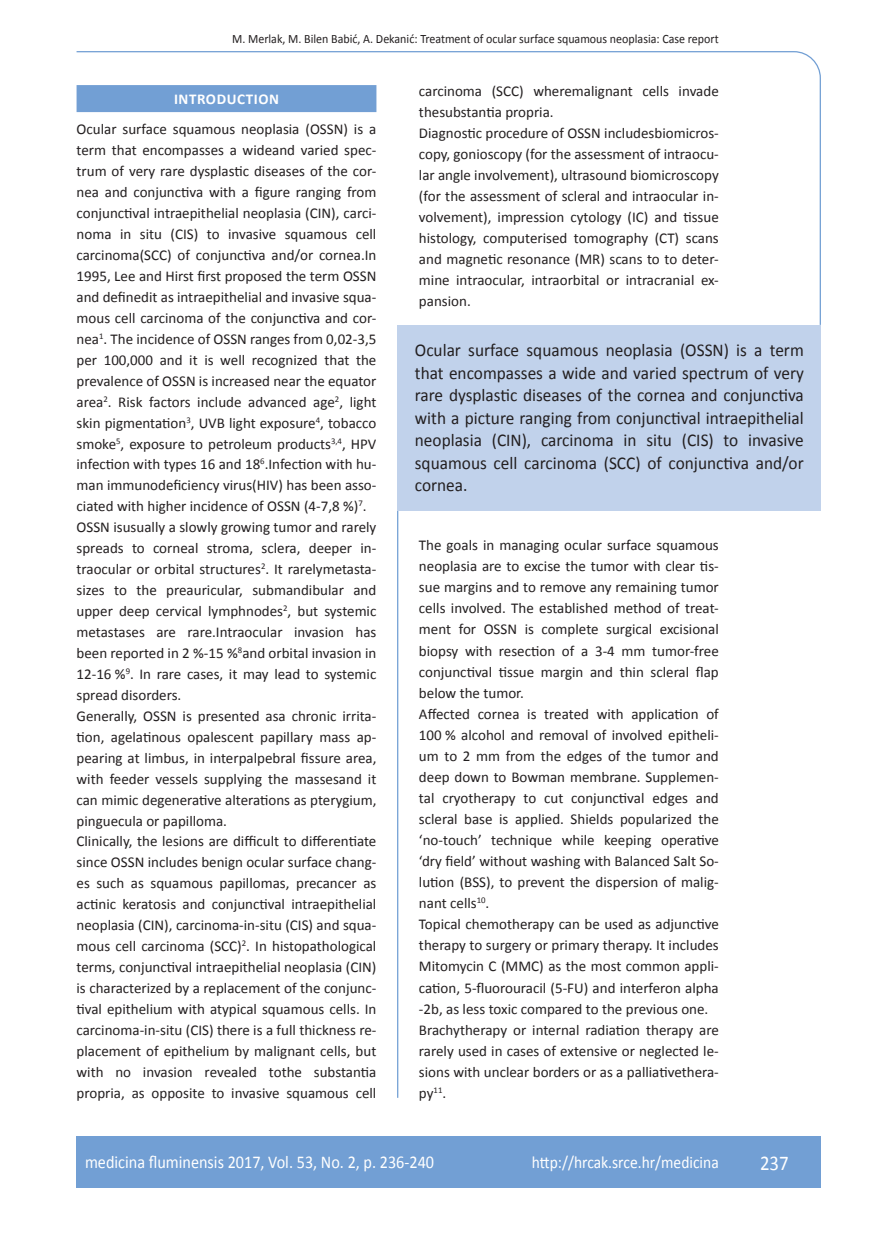
<style>
.page{position:relative;width:872px;height:1234px;background:#fff}
.page>*{position:absolute;margin:0;border:0;box-sizing:border-box;transform-origin:0 0}
.t1{font:21px "Calibri";color:#fff;scale:.9 1}
.t2{font:18px/22.5px "Calibri";color:#231f20;text-align:justify;scale:.96 1}
.t3{font:18px "Calibri";color:#fff;scale:.9 1}
.t4{font:17.25px "Calibri";color:#fff;scale:.9 1}
.t5{font:15px/21px "Calibri";color:#231f20}
.t6{font:700 15px "Calibri";letter-spacing:.04em;color:#fff}
.t7{font:12.75px "Calibri";color:#231f20;scale:.94 1}
</style>
<div class="page">
<svg style="left:76px;top:51px;width:745px;height:275px"></svg>
<hr style="left:397px;top:510px;width:1px;height:587px;background:#729fd4">
<div style="left:77px;top:1135px;width:744px;height:51px;background:#729fd4"></div>
<div style="left:77px;top:85px;width:299px;height:27px;background:#729fd4"></div>
<div style="left:398px;top:325px;width:423px;height:185px;background:#c1d2eb"></div>
<p class="t7" style="left:232px;top:30px;width:519px">M. Merlak, M. Bilen Babić, A. Dekanić: Treatment of ocular surface squamous neoplasia: Case report</p>
<p class="t6" style="left:174px;top:90px;width:106px">INTRODUCTION</p>
<p class="t5" style="left:77px;top:118px;width:301px">Ocular surface squamous neoplasia (OSSN) is a term that encompasses a wideand varied spec&shy;trum of very rare dysplastic diseases of the cor&shy;nea and conjunctiva with a figure ranging from conjunctival intraepithelial neoplasia (CIN), carci&shy;noma in situ (CIS) to invasive squamous cell carcinoma(SCC) of conjunctiva and/or cornea.In 1995, Lee and Hirst first proposed the term OSSN and definedit as intraepithelial and invasive squa&shy;mous cell carcinoma of the conjunctiva and cor&shy;nea<sup>1</sup>. The incidence of OSSN ranges from 0,02-3,5 per 100,000 and it is well recognized that the prevalence of OSSN is increased near the equator area<sup>2</sup>. Risk factors include advanced age<sup>2</sup>, light skin pigmentation<sup>3</sup>, UVB light exposure<sup>4</sup>, tobacco smoke<sup>5</sup>, exposure to petroleum products<sup>3,4</sup>, HPV infection with types 16 and 18<sup>6</sup>.Infection with hu&shy;man immunodeficiency virus(HIV) has been asso&shy;ciated with higher incidence of OSSN (4-7,8 %)<sup>7</sup>.<br>OSSN isusually a slowly growing tumor and rarely spreads to corneal stroma, sclera, deeper in&shy;traocular or orbital structures<sup>2</sup>. It rarelymetasta&shy;sizes to the preauricular, submandibular and upper deep cervical lymphnodes<sup>2</sup>, but systemic metastases are rare.Intraocular invasion has been reported in 2 %-15 %<sup>8</sup>and orbital invasion in 12-16 %<sup>9</sup>. In rare cases, it may lead to systemic spread disorders.<br>Generally, OSSN is presented asa chronic irrita&shy;tion, agelatinous opalescent papillary mass ap&shy;pearing at limbus, in interpalpebral fissure area, with feeder vessels supplying the massesand it can mimic degenerative alterations as pterygium, pinguecula or papilloma.<br>Clinically, the lesions are difficult to differentiate since OSSN includes benign ocular surface chang&shy;es such as squamous papillomas, precancer as actinic keratosis and conjunctival intraepithelial neoplasia (CIN), carcinoma-in-situ (CIS) and squa&shy;mous cell carcinoma (SCC)<sup>2</sup>. In histopathological terms, conjunctival intraepithelial neoplasia (CIN) is characterized by a replacement of the conjunc&shy;tival epithelium with atypical squamous cells. In carcinoma-in-situ (CIS) there is a full thickness re&shy;placement of epithelium by malignant cells, but with no invasion revealed tothe substantia propria, as opposite to invasive squamous cell</p>
<p class="t5" style="left:419px;top:80px;width:301px">carcinoma (SCC) wheremalignant cells invade thesubstantia propria.<br>Diagnostic procedure of OSSN includesbiomicros&shy;copy, gonioscopy (for the assessment of intraocu&shy;lar angle involvement), ultrasound biomicroscopy (for the assessment of scleral and intraocular in&shy;volvement), impression cytology (IC) and tissue histology, computerised tomography (CT) scans and magnetic resonance (MR) scans to to deter&shy;mine intraocular, intraorbital or intracranial ex&shy;pansion.</p>
<p class="t2" style="left:415px;top:338px;width:407px">Ocular surface squamous neoplasia (OSSN) is a term that encompasses a wide and varied spectrum of very rare dysplastic diseases of the cornea and conjunctiva with a picture ranging from conjunctival intraepithelial neoplasia (CIN), carcinoma in situ (CIS) to invasive squamous cell carcinoma (SCC) of conjunctiva and/or cornea.</p>
<p class="t5" style="left:419px;top:534px;width:301px">The goals in managing ocular surface squamous neoplasia are to excise the tumor with clear tis&shy;sue margins and to remove any remaining tumor cells involved. The established method of treat&shy;ment for OSSN is complete surgical excisional biopsy with resection of a 3-4 mm tumor-free conjunctival tissue margin and thin scleral flap below the tumor.<br>Affected cornea is treated with application of 100 % alcohol and removal of involved epitheli&shy;um to 2 mm from the edges of the tumor and deep down to Bowman membrane. Supplemen&shy;tal cryotherapy to cut conjunctival edges and scleral base is applied. Shields popularized the ‘no-touch’ technique while keeping operative ‘dry field’ without washing with Balanced Salt So&shy;lution (BSS), to prevent the dispersion of malig&shy;nant cells<sup>10</sup>.<br>Topical chemotherapy can be used as adjunctive therapy to surgery or primary therapy. It includes Mitomycin C (MMC) as the most common appli&shy;cation, 5-fluorouracil (5-FU) and interferon alpha -2b, as less toxic compared to the previous one.<br>Brachytherapy or internal radiation therapy are rarely used in cases of extensive or neglected le&shy;sions with unclear borders or as a palliativethera&shy;py<sup>11</sup>.</p>
<p class="t3" style="left:85px;top:1150px;width:389px">medicina fluminensis 2017, Vol. 53, No. 2, p. 236-240</p>
<p class="t4" style="left:532px;top:1151px;width:209px">http://hrcak.srce.hr/medicina</p>
<h1 class="t1" style="left:760px;top:1149px;width:33px">237</h1>
</div>
